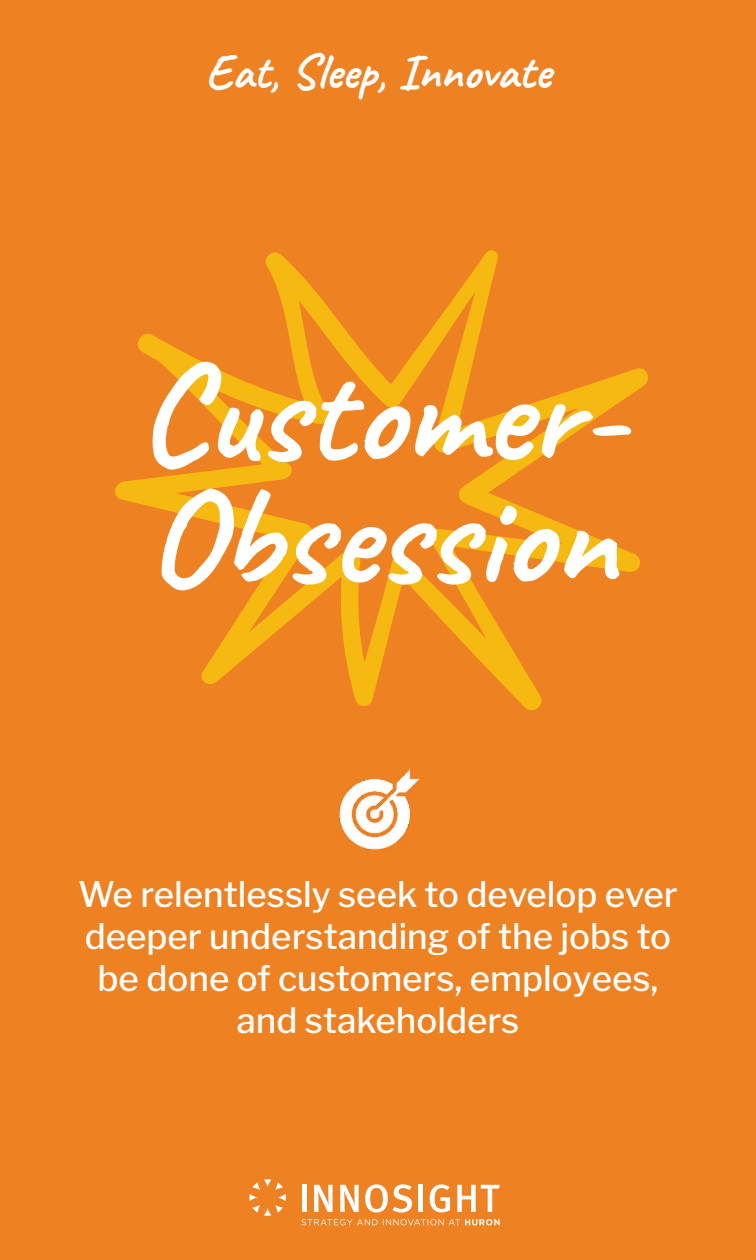
<style>
.page{position:relative;width:756px;height:1260px;background:#ee8222}
.page>*{position:absolute;margin:0;border:0;box-sizing:border-box;transform-origin:0 0}
.t1{font:700 140px/122.5px "Caveat";color:#fff}
.t2{font:700 49px "Caveat";color:#fff}
.t3{font:500 35px/42px "Libre Franklin";color:#fff;text-align:center}
.t4{font:600 28px "Libre Franklin";color:#fff}
</style>
<div class="page">
<img style="left:339px;top:769px;width:81px;height:81px">
<svg style="left:249px;top:1179px;width:37px;height:37px"></svg>
<hr style="left:302px;top:1185px;width:4px;height:27px;background:#fff">
<svg style="left:314px;top:1185px;width:19px;height:27px"></svg>
<svg style="left:340px;top:1185px;width:19px;height:27px"></svg>
<svg style="left:365px;top:1184px;width:47px;height:29px"></svg>
<hr style="left:419px;top:1185px;width:4px;height:27px;background:#fff">
<svg style="left:430px;top:1184px;width:20px;height:28px"></svg>
<svg style="left:457px;top:1185px;width:43px;height:27px"></svg>
<svg style="left:302px;top:1219px;width:198px;height:6px"></svg>
<svg style="left:115px;top:250px;width:533px;height:460px"></svg>
<h2 class="t2" style="left:205px;top:40px;width:347px">Eat, Sleep, Innovate</h2>
<h1 class="t1" style="left:138px;top:353px;width:495px">Customer-<br>Obsession</h1>
<p class="t4" style="left:228px;top:522px;width:300px">INTENDED OUTCOME</p>
<p class="t3" style="left:78px;top:873px;width:601px">We relentlessly seek to develop ever deeper understanding of the jobs to be done of customers, employees, and stakeholders</p>
</div>
